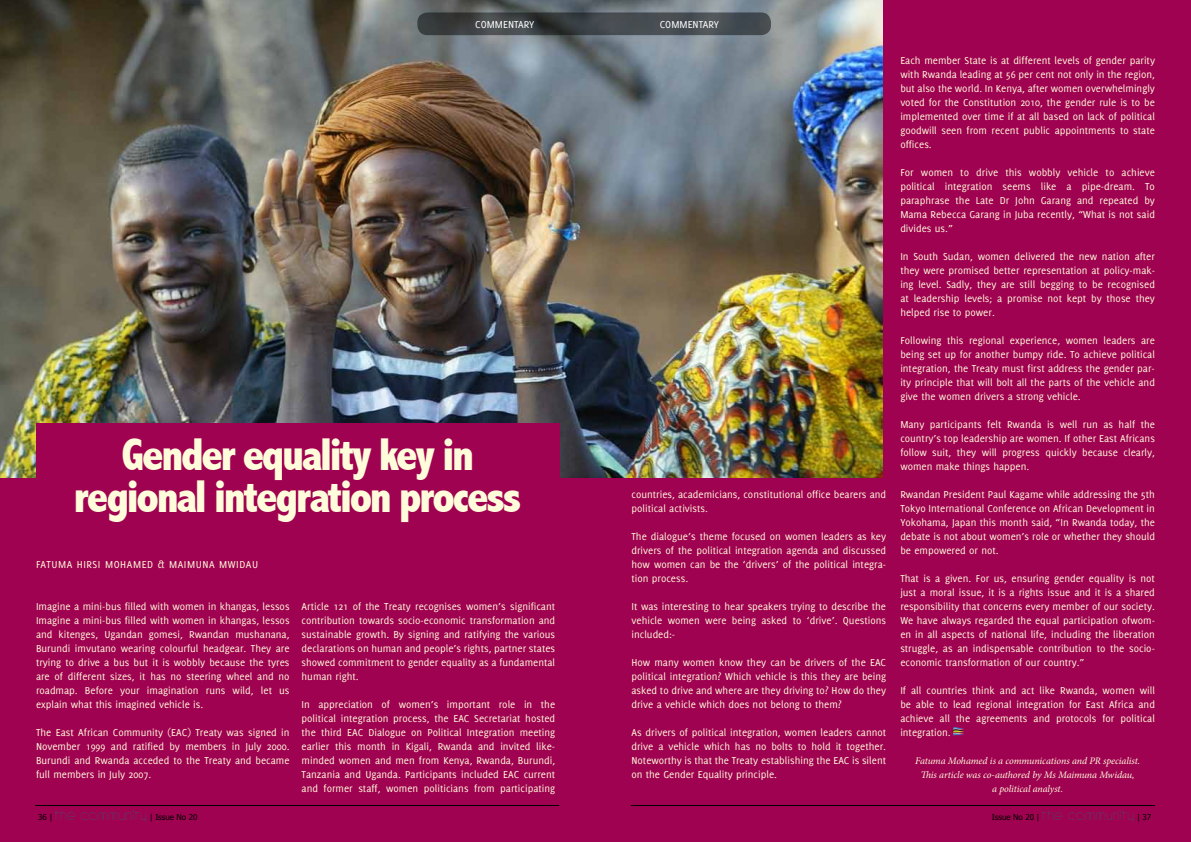
<style>
.page{position:relative;width:1191px;height:842px;background:#9f0251}
.page>*{position:absolute;margin:0;border:0;box-sizing:border-box;transform-origin:0 0}
.t1{font:800 condensed 46px/42px "Abadi";letter-spacing:-.05em;color:#fffcdb;text-align:center}
.t2{font:11px/14px "Delicious";color:#fffcdb;text-align:justify}
.t3{font:11px "Delicious Small Caps";letter-spacing:.05em;color:#fffcdb}
.t4{font:11px "Delicious";color:#fff}
.t5{font:italic 10px/14px "Minion Pro";letter-spacing:-.01em;color:#fffcdb;text-align:center}
.t6{font:8px "Tahoma";color:#000}
.s1{font-family:"Circle D";font-size:15px;color:#028782}
</style>
<div class="page">
<svg style="left:953px;top:727px;width:11px;height:9px"></svg>
<hr style="left:631px;top:805px;width:524px;height:1px;background:#000">
<hr style="left:35px;top:805px;width:524px;height:1px;background:#000">
<img style="left:0;top:0;width:882px;height:477px">
<svg style="left:417px;top:12px;width:354px;height:23px;background:#414649"></svg>
<div style="left:36px;top:423px;width:523px;height:108px;background:#9f0251"></div>
<p class="t4" style="left:475px;top:19px;width:61px">COMMENTARY</p>
<p class="t4" style="left:660px;top:18px;width:61px">COMMENTARY</p>
<p class="t4" style="left:651px;top:18px;width:61px">COM ENTARY</p>
<h1 class="t1" style="left:74px;top:434px;width:449px">Gender equality key in regional integration process</h1>
<p class="t3" style="left:36px;top:558px;width:224px">FATUMA HIRSI MOHAMED &amp; MAIMUNA MWIDAU</p>
<p class="t2" style="left:36px;top:599px;width:255px">I magine a mini-bus filled with women in khangas, lessos I magine a mini-bus filled with women in khangas, lessos and kitenges, Ugandan gomesi, Rwandan mushanana, Burundi imvutano wearing colourful headgear. They are trying to drive a bus but it is wobbly because the tyres are of different sizes, it has no steering wheel and no roadmap. Before your imagination runs wild, let us explain what this imagined vehicle is.</p>
<p class="t2" style="left:36px;top:725px;width:255px">The East African Community (EAC) Treaty was signed in November 1999 and ratified by members in July 2000.<br>Burundi and Rwanda acceded to the Treaty and became full members in July 2007.</p>
<p class="t2" style="left:301px;top:599px;width:255px">Article 121 of the Treaty recognises women’s significant contribution towards socio-economic transformation and sustainable growth. By signing and ratifying the various declarations on human and people’s rights, partner states showed commitment to gender equality as a fundamental human right.</p>
<p class="t2" style="left:301px;top:697px;width:255px">I n appreciation of women’s important role in the political integration process, the EAC Secretariat hosted the third EAC Dialogue on Political I ntegration meeting earlier this month in Kigali, Rwanda and invited like&shy;minded women and men from Kenya, Rwanda, Burundi, Tanzania and Uganda. Participants included EAC current and former staff, women politicians from participating</p>
<p class="t2" style="left:631px;top:487px;width:256px">countries, academicians, constitutional office bearers and political activists.</p>
<p class="t2" style="left:631px;top:529px;width:256px">The dialogue’s theme focused on women leaders as key drivers of the political integration agenda and discussed how women can be the ‘drivers’ of the political integra&shy;tion process.</p>
<p class="t2" style="left:631px;top:599px;width:256px">It was interesting to hear speakers trying to describe the vehicle women were being asked to ‘drive’. Questions included:-</p>
<p class="t2" style="left:631px;top:655px;width:256px">How many women know they can be drivers of the EAC political integration? Which vehicle is this they are being asked to drive and where are they driving to? How do they drive a vehicle which does not belong to them?</p>
<p class="t2" style="left:631px;top:725px;width:256px">As drivers of political integration, women leaders cannot drive a vehicle which has no bolts to hold it together.<br>Noteworthy is that the Treaty establishing the EAC is silent on the Gender Equality principle.</p>
<p class="t2" style="left:900px;top:53px;width:256px">Each member State is at different levels of gender parity with Rwanda leading at 56 per cent not only in the region, but also the world. I n Kenya, after women overwhelmingly voted for the Constitution 2010, the gender rule is to be implemented over time if at all based on lack of political goodwill seen from recent public appointments to state offices.</p>
<p class="t2" style="left:900px;top:165px;width:256px">For women to drive this wobbly vehicle to achieve political integration seems like a pipe-dream. To paraphrase the Late Dr John Garang and repeated by Mama Rebecca Garang in Juba recently, “What is not said divides us.”</p>
<p class="t2" style="left:900px;top:249px;width:256px">I n South Sudan, women delivered the new nation after they were promised better representation at policy-mak&shy;ing level. Sadly, they are still begging to be recognised at leadership levels; a promise not kept by those they helped rise to power.</p>
<p class="t2" style="left:900px;top:333px;width:256px">Following this regional experience, women leaders are being set up for another bumpy ride. To achieve political integration, the Treaty must first address the gender par&shy;ity principle that will bolt all the parts of the vehicle and give the women drivers a strong vehicle.</p>
<p class="t2" style="left:900px;top:417px;width:256px">Many participants felt Rwanda is well run as half the country’s top leadership are women. If other East Africans follow suit, they will progress quickly because clearly, women make things happen.</p>
<p class="t2" style="left:900px;top:487px;width:256px">Rwandan President Paul Kagame while addressing the 5th Tokyo I nternational Conference on African Development in Yokohama, Japan this month said, “I n Rwanda today, the debate is not about women’s role or whether they should be empowered or not.</p>
<p class="t2" style="left:900px;top:571px;width:256px">That is a given. For us, ensuring gender equality is not just a moral issue, it is a rights issue and it is a shared responsibility that concerns every member of our society.<br>We have always regarded the equal participation ofwom&shy;en in all aspects of national life, including the liberation struggle, as an indispensable contribution to the socio&shy;economic transformation of our country.”</p>
<p class="t2" style="left:900px;top:683px;width:256px">If all countries think and act like Rwanda, women will be able to lead regional integration for East Africa and achieve all the agreements and protocols for political integration.</p>
<p class="t5" style="left:915px;top:754px;width:227px">Fatuma Mohamed is a communications and PR specialist.<br>This article was co-authored by Ms Maimuna Mwidau,<br>a political analyst.</p>
<p class="t6" style="left:38px;top:812px;width:161px">36 | <span class="s1">The cOMMUNITY</span> | Issue No 20</p>
<p class="t6" style="left:992px;top:812px;width:161px">Issue No 20 | <span class="s1">The cOMMUNITY</span> | 37</p>
</div>
